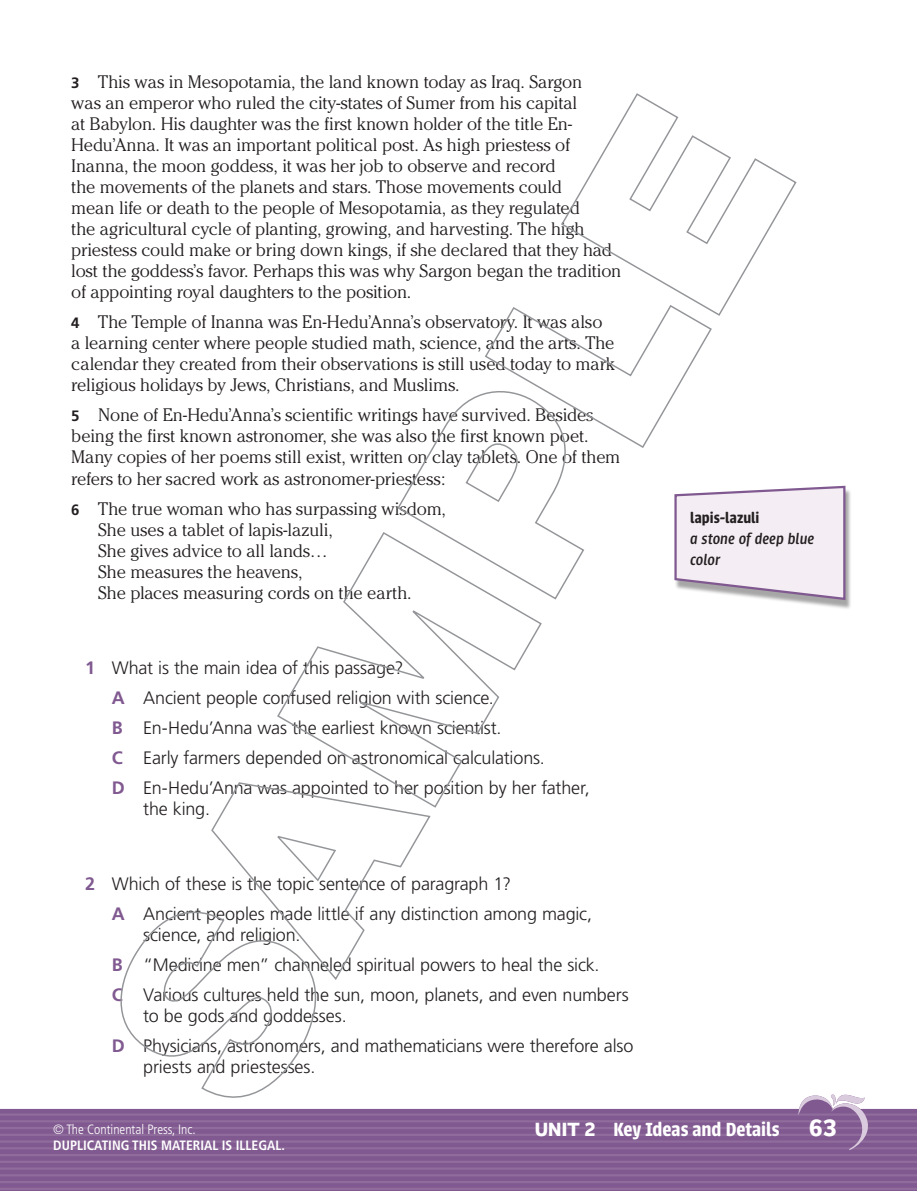
<style>
.page{position:relative;width:917px;height:1191px;background:#fff}
.page>*{position:absolute;margin:0;border:0;box-sizing:border-box;transform-origin:0 0}
.t1{font:600 21px "Urbana";color:#fff}
.t2{font:300 18px/21px "Cheltenham";letter-spacing:-.01em;color:#231f20}
.t3{font:300 18px/30px "Frutiger";letter-spacing:-.01em;color:#231f20}
.t4{font:italic 500 16.5px/21px "Urbana";color:#231f20}
.t5{font:600 16.5px "Urbana";color:#231f20}
.t6{font:700 condensed 13.5px "Frutiger";color:#fff}
.t7{font:300 condensed 13.5px "Frutiger";color:#fff}
.s1{font-family:"Frutiger";font-weight:700;font-size:15px}
.s2{font-weight:700;color:#805990}
.s3{font-family:"Remora Sans W2";font-weight:700;font-size:19.5px}
.s4{font-family:"Remora Sans W2";font-weight:700;font-size:24px}
</style>
<div class="page">
<svg style="left:0;top:1097px;width:917px;height:94px;fill:#805990"></svg>
<hr style="left:0;top:1187px;width:917px;height:3px;background:#906c9c">
<hr style="left:0;top:1181px;width:917px;height:2px;background:#906c9c">
<hr style="left:0;top:1174px;width:917px;height:2px;background:#906c9c">
<hr style="left:0;top:1167px;width:917px;height:2px;background:#906c9c">
<hr style="left:0;top:1160px;width:917px;height:3px;background:#906c9c">
<hr style="left:0;top:1154px;width:917px;height:2px;background:#906c9c">
<hr style="left:0;top:1147px;width:917px;height:2px;background:#906c9c">
<hr style="left:0;top:1140px;width:917px;height:2px;background:#906c9c">
<hr style="left:0;top:1133px;width:917px;height:3px;background:#906c9c">
<hr style="left:0;top:1127px;width:917px;height:2px;background:#906c9c">
<hr style="left:0;top:1120px;width:917px;height:2px;background:#906c9c">
<hr style="left:0;top:1113px;width:917px;height:2px;background:#906c9c">
<svg style="left:798px;top:1094px;width:71px;height:56px"></svg>
<div style="left:674px;top:489px;width:178px;height:120px;background:#231f20;opacity:.4"></div>
<svg style="left:120px;top:911px;width:197px;height:186px"></svg>
<svg style="left:210px;top:782px;width:221px;height:199px"></svg>
<svg style="left:276px;top:532px;width:266px;height:276px"></svg>
<svg style="left:396px;top:307px;width:451px;height:294px"></svg>
<svg style="left:560px;top:93px;width:236px;height:224px"></svg>
<p class="t2" style="left:71px;top:71px;width:551px"><span class="s1">3</span> This was in Mesopotamia, the land known today as Iraq. Sargon<br>was an emperor who ruled the city-states of Sumer from his capital<br>at Babylon. His daughter was the first known holder of the title En-Hedu’Anna. It was an important political post. As high priestess of Inanna, the moon goddess, it was her job to observe and record<br>the movements of the planets and stars. Those movements could<br>mean life or death to the people of Mesopotamia, as they regulated<br>the agricultural cycle of planting, growing, and harvesting. The high priestess could make or bring down kings, if she declared that they had lost the goddess’s favor. Perhaps this was why Sargon began the tradition of appointing royal daughters to the position.</p>
<p class="t2" style="left:71px;top:311px;width:545px"><span class="s1">4</span> The Temple of Inanna was En-Hedu’Anna’s observatory. It was also a learning center where people studied math, science, and the arts. The calendar they created from their observations is still used today to mark religious holidays by Jews, Christians, and Muslims.</p>
<p class="t2" style="left:71px;top:404px;width:550px"><span class="s1">5</span> None of En-Hedu’Anna’s scientific writings have survived. Besides being the first known astronomer, she was also the first known poet.<br>Many copies of her poems still exist, written on clay tablets. One of them refers to her sacred work as astronomer-priestess:</p>
<p class="t2" style="left:98px;top:497px;width:349px;text-indent:-27px"><span class="s1">6</span> The true woman who has surpassing wisdom, She uses a tablet of lapis-lazuli,<br>She gives advice to all lands…<br>She measures the heavens,<br>She places measuring cords on the earth.</p>
<p class="t3" style="left:112px;top:652px;width:479px;text-indent:-26px"><span class="s2">1</span> What is the main idea of this passage?<br><span class="s2">A</span> Ancient people confused religion with science.<br><span class="s2">B</span> En-Hedu’Anna was the earliest known scientist.<br><span class="s2">C</span> Early farmers depended on astronomical calculations.<br><span class="s2">D</span> En-Hedu’Anna was appointed to her position by her father,</p>
<p class="t3" style="left:143px;top:793px;width:68px">the king.</p>
<p class="t3" style="left:112px;top:868px;width:482px;text-indent:-27px"><span class="s2">2</span> Which of these is the topic sentence of paragraph 1?<br><span class="s2">A</span> Ancient peoples made little if any distinction among magic,</p>
<p class="t3" style="left:112px;top:919px;width:518px;text-indent:32px">science, and religion.<br><span class="s2">B</span> “Medicine men” channeled spiritual powers to heal the sick.<br><span class="s2">C</span> Various cultures held the sun, moon, planets, and even numbers</p>
<p class="t3" style="left:112px;top:1000px;width:523px;text-indent:32px">to be gods and goddesses.<br><span class="s2">D</span> Physicians, astronomers, and mathematicians were therefore also</p>
<p class="t3" style="left:143px;top:1051px;width:174px">priests and priestesses.</p>
<p class="t5" style="left:690px;top:508px;width:71px">lapis-lazuli</p>
<p class="t4" style="left:690px;top:528px;width:126px">a stone of deep blue color</p>
<p class="t7" style="left:53px;top:1121px;width:144px">© The Continental Press, Inc.</p>
<p class="t6" style="left:53px;top:1137px;width:233px">DUPLICATING THIS MATERIAL IS ILLEGAL.</p>
<p class="t1" style="left:535px;top:1117px;width:303px"><span class="s3">UNIT 2</span> Key Ideas and Details <span class="s4">63</span></p>
</div>
